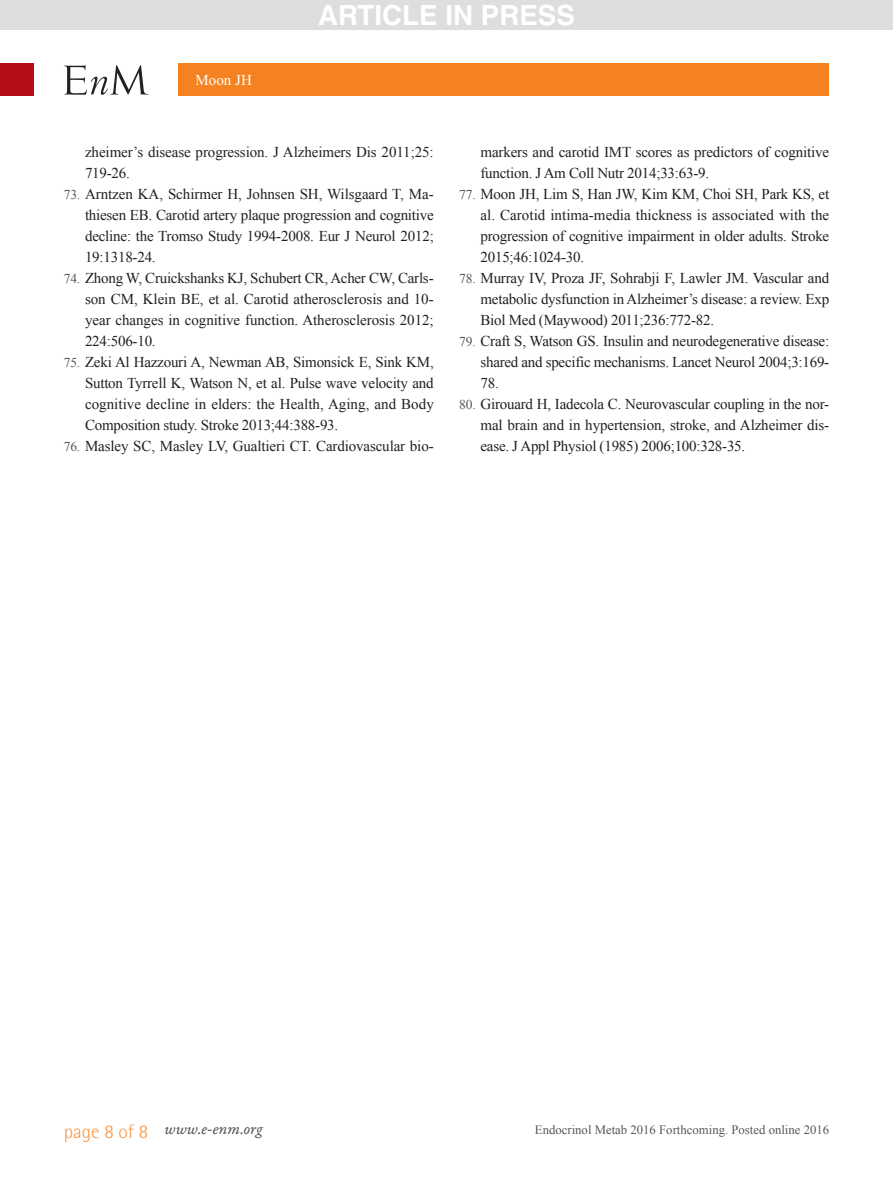
<style>
.page{position:relative;width:893px;height:1191px;background:#fff}
.page>*{position:absolute;margin:0;border:0;box-sizing:border-box;transform-origin:0 0}
.t1{font:700 27.75px "Helvetica LT Std";color:#fff}
.t2{font:16.5px "Garamond Premr Pro It Capt";color:#57585a}
.참고문헌2{font:15px/21px "Times New Roman";letter-spacing:-.015em;color:#231f20;text-align:justify}
.t3{font:15px "Times New Roman";color:#fff}
.t4{font:12.75px "Times New Roman";color:#57585a}
.s1{font-size:13.5px;color:#57585a}
.s2{font-family:"Rotis Semi Sans Std";font-weight:300;font-size:19.5px;color:#f79848}
</style>
<div class="page">
<div style="left:0;top:64px;width:34px;height:32px;background:#b50e16"></div>
<div style="left:179px;top:64px;width:650px;height:32px;background:#f58220"></div>
<svg style="left:64px;top:65px;width:85px;height:30px"></svg>
<div style="left:0;top:0;width:893px;height:30px;background:#dfdede"></div>
<p class="t3" style="left:196px;top:70px;width:58px">Moon JH</p>
<h1 class="t1" style="left:318px;top:-2px;width:258px">ARTICLE IN PRESS</h1>
<p class="참고문헌2" style="left:85px;top:141px;width:350px">zheimer’s disease progression. J Alzheimers Dis 2011;25:<br>719-26.</p>
<p class="참고문헌2" style="left:85px;top:183px;width:350px;text-indent:-21px"><span class="s1">73.</span> Arntzen KA, Schirmer H, Johnsen SH, Wilsgaard T, Ma&shy;thiesen EB. Carotid artery plaque progression and cognitive decline: the Tromso Study 1994-2008. Eur J Neurol 2012; 19:1318-24.</p>
<p class="참고문헌2" style="left:85px;top:267px;width:350px;text-indent:-21px"><span class="s1">74.</span> Zhong W, Cruickshanks KJ, Schubert CR, Acher CW, Carls&shy;son CM, Klein BE, et al. Carotid atherosclerosis and 10- year changes in cognitive function. Atherosclerosis 2012; 224:506-10.</p>
<p class="참고문헌2" style="left:85px;top:351px;width:350px;text-indent:-21px"><span class="s1">75.</span> Zeki Al Hazzouri A, Newman AB, Simonsick E, Sink KM, Sutton Tyrrell K, Watson N, et al. Pulse wave velocity and cognitive decline in elders: the Health, Aging, and Body Composition study. Stroke 2013;44:388-93.</p>
<p class="참고문헌2" style="left:64px;top:435px;width:371px"><span class="s1">76.</span> Masley SC, Masley LV, Gualtieri CT. Cardiovascular bio-</p>
<p class="참고문헌2" style="left:480px;top:141px;width:350px">markers and carotid IMT scores as predictors of cognitive function. J Am Coll Nutr 2014;33:63-9.</p>
<p class="참고문헌2" style="left:480px;top:183px;width:350px;text-indent:-21px"><span class="s1">77.</span> Moon JH, Lim S, Han JW, Kim KM, Choi SH, Park KS, et al. Carotid intima-media thickness is associated with the progression of cognitive impairment in older adults. Stroke 2015;46:1024-30.</p>
<p class="참고문헌2" style="left:480px;top:267px;width:350px;text-indent:-21px"><span class="s1">78.</span> Murray IV, Proza JF, Sohrabji F, Lawler JM. Vascular and metabolic dysfunction in Alzheimer’s disease: a review. Exp Biol Med (Maywood) 2011;236:772-82.</p>
<p class="참고문헌2" style="left:480px;top:330px;width:350px;text-indent:-21px"><span class="s1">79.</span> Craft S, Watson GS. Insulin and neurodegenerative disease: shared and specific mechanisms. Lancet Neurol 2004;3:169- 78.</p>
<p class="참고문헌2" style="left:480px;top:393px;width:350px;text-indent:-21px"><span class="s1">80.</span> Girouard H, Iadecola C. Neurovascular coupling in the nor&shy;mal brain and in hypertension, stroke, and Alzheimer dis&shy;ease. J Appl Physiol (1985) 2006;100:328-35.</p>
<p class="t2" style="left:64px;top:1118px;width:200px"><span class="s2">page 8 of 8</span> www.e-enm.org</p>
<p class="t4" style="left:535px;top:1120px;width:296px">Endocrinol Metab 2016 Forthcoming. Posted online 2016</p>
</div>
